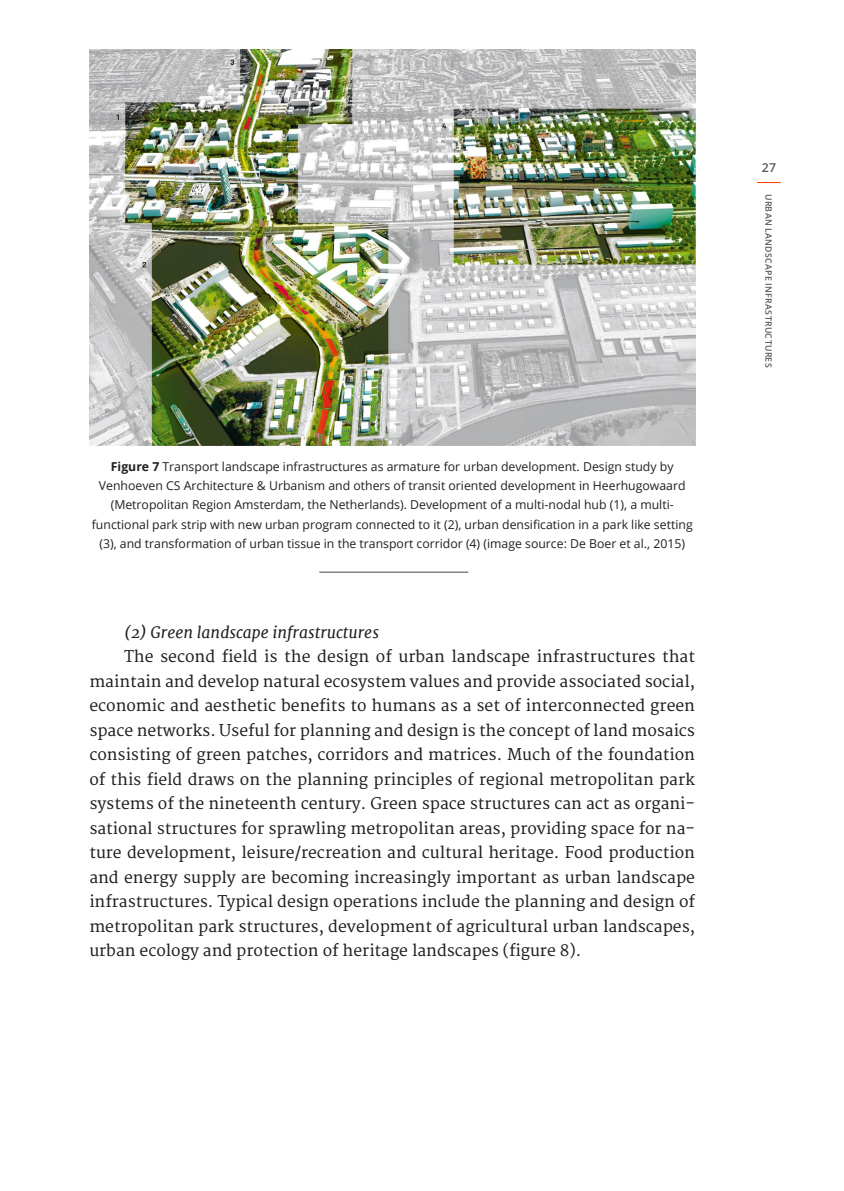
<style>
.page{position:relative;width:844px;height:1191px;background:#fff}
.page>*{position:absolute;margin:0;border:0;box-sizing:border-box;transform-origin:0 0}
.body_text_small_spac{font:15.75px/24.5px "Merriweather";color:#231f20;text-align:justify}
.body_text_italic{font:italic 15.75px "Merriweather";color:#231f20}
.t1{font:12.25px/19.2px "Open Sans";color:#231f20;text-align:center}
.t2{font:600 12.25px "Open Sans";color:#57585a}
.t3{font:600 8.75px "Open Sans";letter-spacing:.035em;color:#57585a}
.s1{font-weight:700}
</style>
<div class="page">
<svg style="left:757px;top:182px;width:23px;height:1px"></svg>
<img style="left:89px;top:50px;width:605px;height:396px">
<hr style="left:319px;top:572px;width:149px;height:1px;background:#464648">
<p class="t1" style="left:92px;top:456px;width:602px"><span class="s1">Figure 7</span> Transport landscape infrastructures as armature for urban development. Design study by Venhoeven CS Architecture &amp; Urbanism and others of transit oriented development in Heerhugowaard (Metropolitan Region Amsterdam, the Netherlands). Development of a multi-nodal hub (1), a multi&shy;functional park strip with new urban program connected to it (2), urban densification in a park like setting (3), and transformation of urban tissue in the transport corridor (4) (image source: De Boer et al., 2015)</p>
<p class="body_text_italic" style="left:124px;top:622px;width:256px">(2) Green landscape infrastructures</p>
<p class="body_text_small_spac" style="left:89px;top:645px;width:607px;text-indent:35px">The second field is the design of urban landscape infrastructures that maintain and develop natural ecosystem values and provide associated social, economic and aesthetic benefits to humans as a set of interconnected green space networks. Useful for planning and design is the concept of land mosaics consisting of green patches, corridors and matrices. Much of the foundation of this field draws on the planning principles of regional metropolitan park systems of the nineteenth century. Green space structures can act as organi&shy;sational structures for sprawling metropolitan areas, providing space for na&shy;ture development, leisure/recreation and cultural heritage. Food production and energy supply are becoming increasingly important as urban landscape infrastructures. Typical design operations include the planning and design of metropolitan park structures, development of agricultural urban landscapes, urban ecology and protection of heritage landscapes (figure 8).</p>
<p class="t2" style="left:761px;top:159px;width:16px">27</p>
<p class="t3" style="left:774px;top:194px;width:175px;rotate:90deg">URBAN LANDSCAPE INFRASTRUCTURES</p>
</div>
